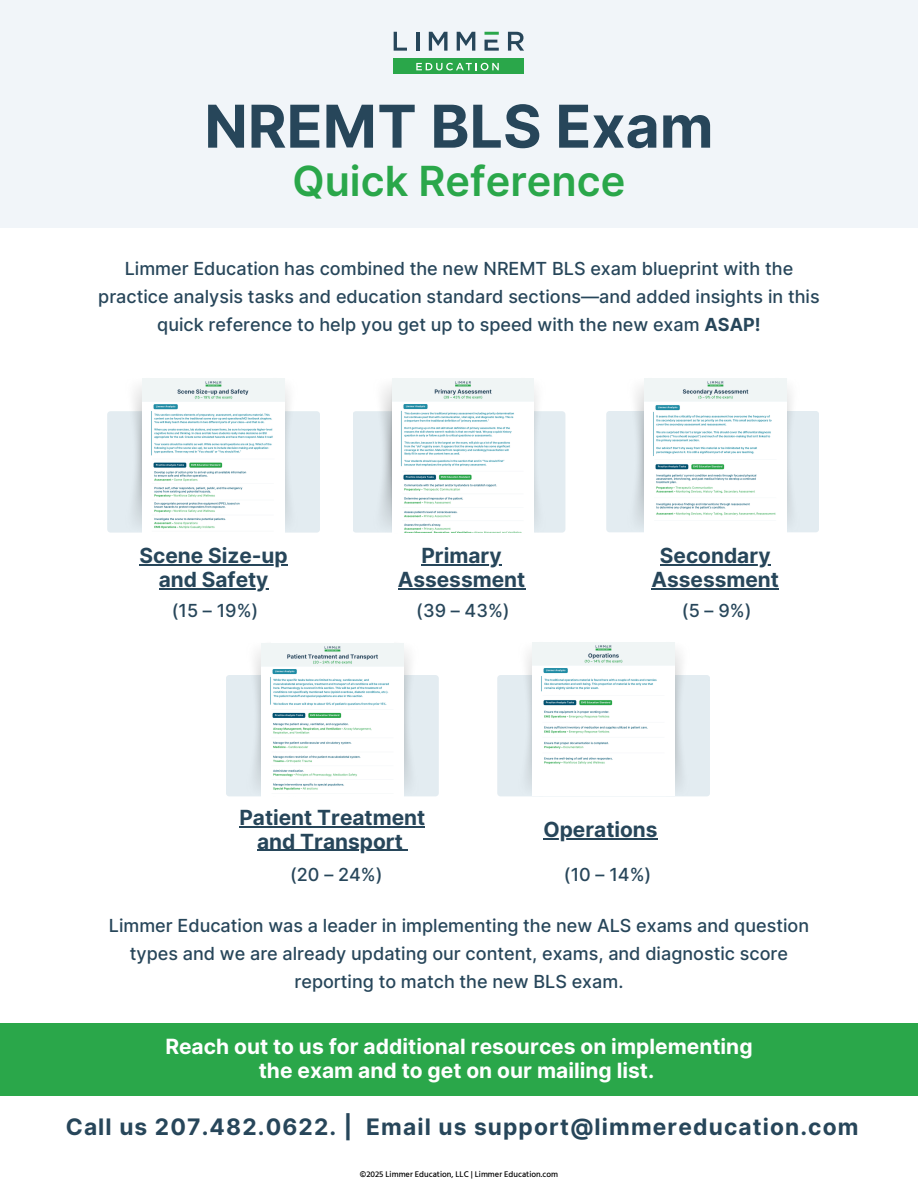
<style>
.page{position:relative;width:918px;height:1188px;background:#fff}
.page>*{position:absolute;margin:0;border:0;box-sizing:border-box;transform-origin:0 0}
.t1{font:700 59.1px "Inter";color:#27465a}
.t2{font:600 41.55px "Inter";color:#2aa74a}
.t3{font:700 22.8px "Inter";letter-spacing:.05em;color:#27465a}
.t4{font:700 21px/23.7px "Inter";color:#fff;text-align:center}
.t5{font:700 20.85px/23.7px "Inter";color:#27465a;text-align:center}
.t6{font:500 18px/28.2px "Inter";color:#27465a;text-align:center}
.t7{font:500 8.4px "Hind Guntur";color:#000}
.s1{font-weight:700}
</style>
<div class="page">
<div style="left:0;top:0;width:918px;height:227px;background:#f1f5f9"></div>
<div style="left:394px;top:59px;width:130px;height:15px;background:#2aa74a"></div>
<svg style="left:416px;top:63px;width:83px;height:7px"></svg>
<hr style="left:485px;top:32px;width:14px;height:3px;background:#2aa74a">
<svg style="left:394px;top:32px;width:13px;height:19px"></svg>
<hr style="left:416px;top:32px;width:4px;height:19px;background:#27465a">
<svg style="left:429px;top:32px;width:19px;height:19px"></svg>
<svg style="left:457px;top:32px;width:18px;height:19px"></svg>
<svg style="left:485px;top:40px;width:14px;height:11px"></svg>
<svg style="left:508px;top:32px;width:16px;height:19px"></svg>
<div style="left:107px;top:411px;width:213px;height:122px;background:#e3ecf1;border-radius:3px"></div>
<div style="left:353px;top:411px;width:212px;height:122px;background:#e3ecf1;border-radius:3px"></div>
<div style="left:606px;top:411px;width:213px;height:121px;background:#e3ecf1;border-radius:3px"></div>
<div style="left:226px;top:675px;width:213px;height:121px;background:#e3ecf1;border-radius:3px"></div>
<div style="left:497px;top:675px;width:213px;height:121px;background:#e3ecf1;border-radius:3px"></div>
<img style="left:274px;top:378px;width:24px;height:155px">
<img style="left:125px;top:378px;width:24px;height:155px">
<img style="left:522px;top:390px;width:24px;height:143px">
<img style="left:373px;top:384px;width:24px;height:149px">
<img style="left:786px;top:378px;width:5px;height:154px">
<img style="left:636px;top:386px;width:8px;height:138px">
<img style="left:403px;top:643px;width:17px;height:154px">
<img style="left:666px;top:642px;width:25px;height:155px">
<img style="left:517px;top:642px;width:25px;height:155px">
<div style="left:0;top:1023px;width:918px;height:73px;background:#2aa74a"></div>
<img style="left:143px;top:379px;width:141px;height:154px">
<img style="left:392px;top:378px;width:142px;height:154px">
<img style="left:644px;top:378px;width:142px;height:154px">
<img style="left:261px;top:643px;width:142px;height:153px">
<img style="left:533px;top:642px;width:141px;height:153px">
<hr style="left:140px;top:564px;width:148px;height:1px;background:#27465a">
<hr style="left:159px;top:588px;width:110px;height:1px;background:#27465a">
<hr style="left:421px;top:565px;width:81px;height:1px;background:#27465a">
<hr style="left:398px;top:588px;width:127px;height:1px;background:#27465a">
<hr style="left:660px;top:564px;width:111px;height:1px;background:#27465a">
<hr style="left:652px;top:588px;width:127px;height:1px;background:#27465a">
<hr style="left:239px;top:826px;width:186px;height:1px;background:#27465a">
<hr style="left:257px;top:850px;width:146px;height:1px;background:#27465a">
<hr style="left:543px;top:838px;width:115px;height:1px;background:#27465a">
<p class="t1" style="left:204px;top:91px;width:511px">NREMT BLS Exam</p>
<h2 class="t2" style="left:292px;top:156px;width:335px">Quick Reference</h2>
<h4 class="t6" style="left:98px;top:254px;width:723px">Limmer Education has combined the new NREMT BLS exam blueprint with the practice analysis tasks and education standard sections—and added insights in this quick reference to help you get up to speed with the new exam <span class="s1">ASAP!</span></h4>
<p class="t5" style="left:140px;top:544px;width:150px">Scene Size-up</p>
<p class="t5" style="left:159px;top:567px;width:111px">and Safety</p>
<h3 class="t5" style="left:398px;top:544px;width:129px">Primary<br>Assessment</h3>
<h4 class="t5" style="left:652px;top:544px;width:129px">Secondary<br>Assessment</h4>
<p class="t6" style="left:172px;top:597px;width:88px">(15 – 19%)</p>
<p class="t6" style="left:416px;top:597px;width:95px">(39 – 43%)</p>
<h3 class="t6" style="left:682px;top:597px;width:71px">(5 – 9%)</h3>
<p class="t5" style="left:239px;top:806px;width:187px">Patient Treatment</p>
<p class="t5" style="left:257px;top:829px;width:147px">and Transport</p>
<p class="t5" style="left:543px;top:817px;width:116px">Operations</p>
<h4 class="t6" style="left:290px;top:861px;width:94px">(20 – 24%)</h4>
<p class="t6" style="left:564px;top:861px;width:89px">(10 – 14%)</p>
<p class="t6" style="left:109px;top:912px;width:702px">Limmer Education was a leader in implementing the new ALS exams and question types and we are already updating our content, exams, and diagnostic score reporting to match the new BLS exam.</p>
<p class="t4" style="left:165px;top:1035px;width:589px">Reach out to us for additional resources on implementing the exam and to get on our mailing list.</p>
<h3 class="t3" style="left:66px;top:1113px;width:794px">Call us 207.482.0622. | Email us support@limmereducation.com</h3>
<h1 class="t7" style="left:360px;top:1169px;width:200px">©2025 Limmer Education, LLC | Limmer Education.com</h1>
</div>
